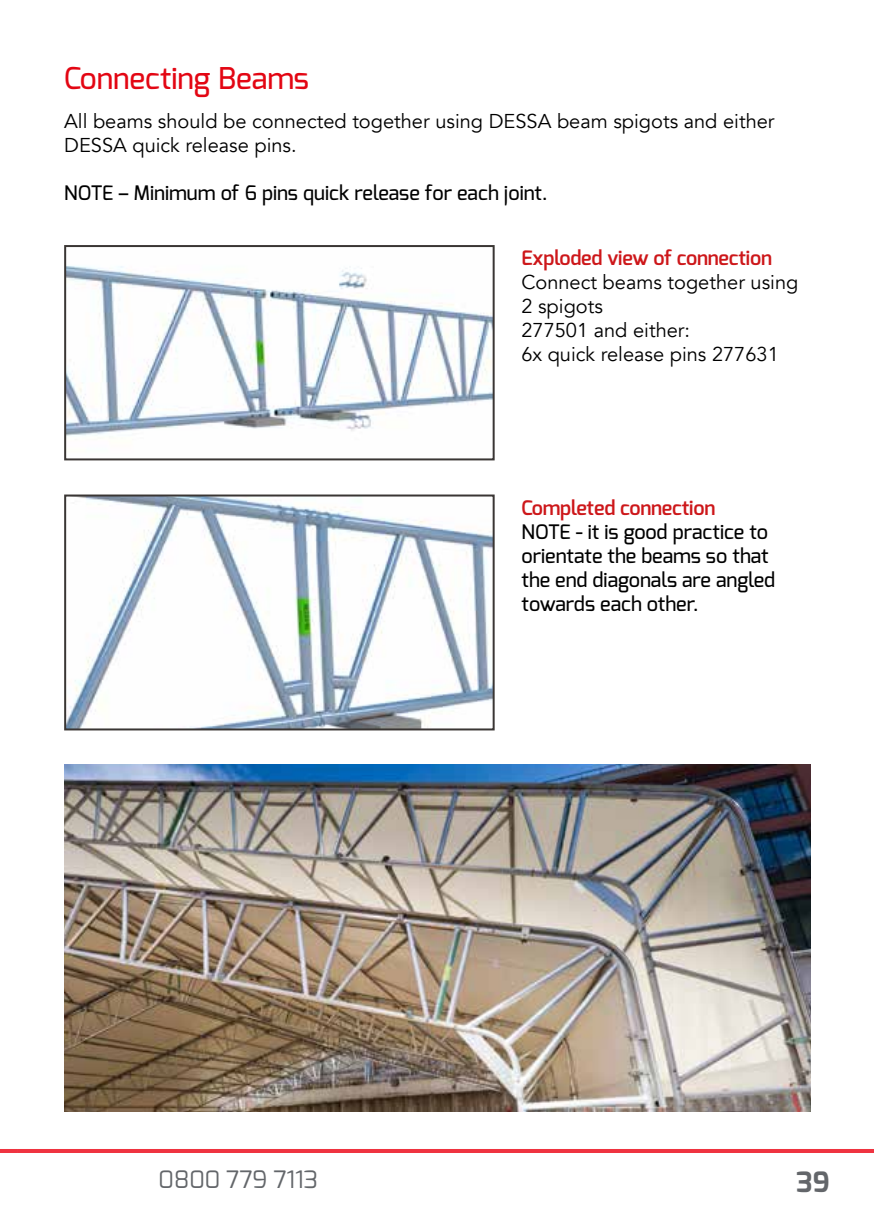
<style>
.page{position:relative;width:874px;height:1225px;background:#fff}
.page>*{position:absolute;margin:0;border:0;box-sizing:border-box;transform-origin:0 0}
.t1{font:500 30px "Exo";color:#e30613}
.t2{font:700 28px "Exo";color:#63666a}
.t3{font:24px "Exo";color:#63666a}
.t4{font:20px/24px "Avenir";color:#000}
.t5{font:500 20px/24px "Exo";color:#000}
.t6{font:600 20px "Exo";letter-spacing:-.01em;color:#cd171a}
</style>
<div class="page">
<hr style="left:0;top:1149px;width:17px;height:4px;background:#ef3340">
<hr style="left:17px;top:1149px;width:856px;height:4px;background:#ef3340">
<img style="left:67px;top:266px;width:424px;height:170px">
<div style="left:64px;top:245px;width:430px;height:215px;border:2px solid #3a3634"></div>
<img style="left:67px;top:497px;width:424px;height:230px">
<div style="left:64px;top:494px;width:430px;height:236px;border:2px solid #3a3634"></div>
<img style="left:64px;top:764px;width:745px;height:348px">
<h1 class="t1" style="left:64px;top:59px;width:246px">Connecting Beams</h1>
<p class="t4" style="left:64px;top:110px;width:711px">All beams should be connected together using DESSA beam spigots and either<br>DESSA quick release pins.</p>
<p class="t5" style="left:64px;top:181px;width:484px">NOTE – Minimum of 6 pins quick release for each joint.</p>
<p class="t6" style="left:521px;top:245px;width:252px">Exploded view of connection</p>
<p class="t4" style="left:521px;top:270px;width:278px">Connect beams together using<br>2 spigots<br>277501 and either:<br>6x quick release pins 277631</p>
<p class="t6" style="left:521px;top:494px;width:195px">Completed connection</p>
<p class="t5" style="left:521px;top:519px;width:255px">NOTE - it is good practice to orientate the beams so that the end diagonals are angled towards each other.</p>
<p class="t3" style="left:158px;top:1164px;width:161px">0800 779 7113</p>
<h2 class="t2" style="left:796px;top:1164px;width:35px">39</h2>
</div>
